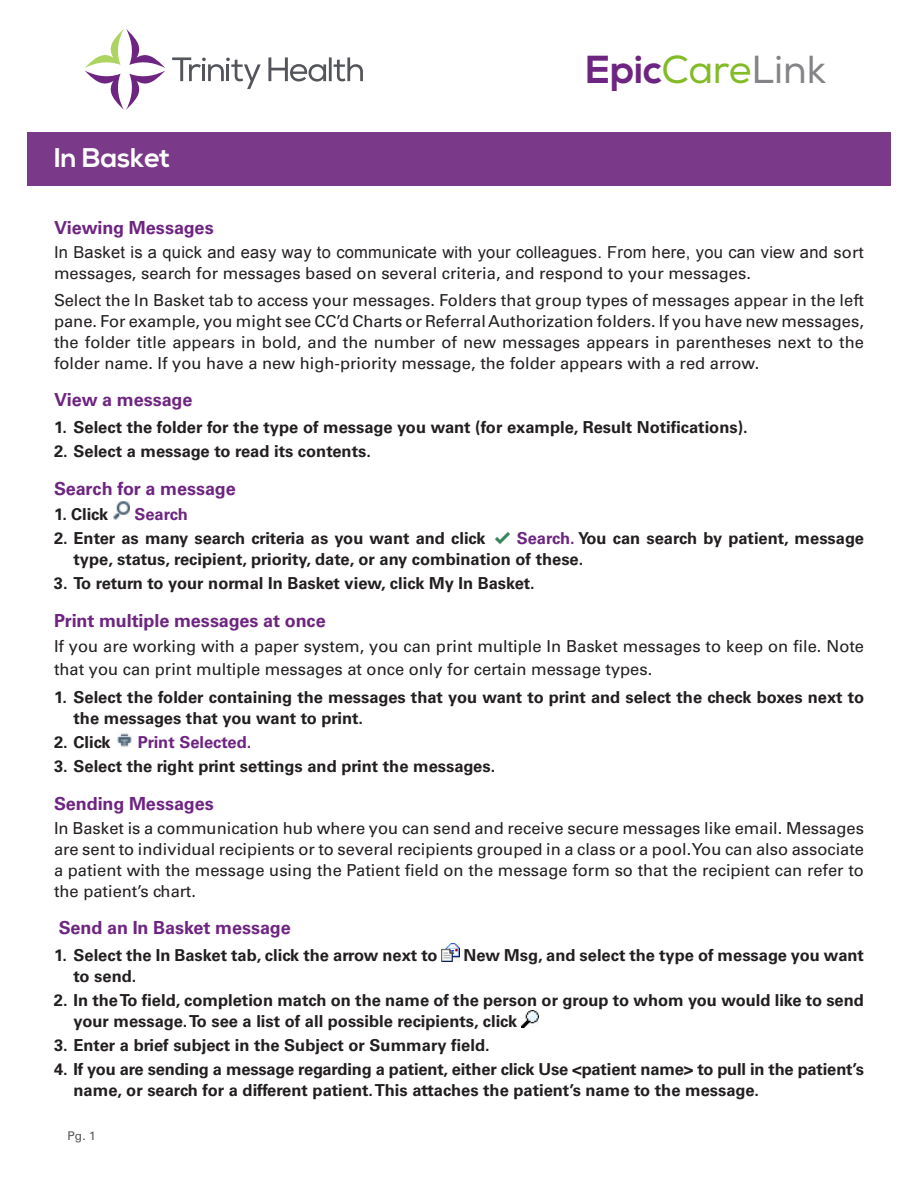
<style>
.page{position:relative;width:918px;height:1188px;background:#fff}
.page>*{position:absolute;margin:0;border:0;box-sizing:border-box;transform-origin:0 0}
.t1{font:700 39px "Nexa";color:#6e2581}
.t2{font:700 27px "Nexa";color:#fff}
.t3{font:700 18px "Univers LT Std";letter-spacing:-.005em;color:#6e2581}
.t4{font:700 16.5px/21px "Univers LT Std";color:#231f20}
.t5{font:16.5px/21px "Univers LT Std";color:#231f20}
.t6{font:16.5px "Arial";letter-spacing:.015em;color:#231f20}
.t7{font:700 16.5px "Univers LT Std";color:#6e2581}
.t8{font:12px "Univers LT Std";color:#54555a}
.s1{font-weight:400;color:#82bb27}
.s2{font-weight:400;color:#848488}
.s3{font-family:"Univers LT Std"}
.s4{color:#6e2581}
</style>
<div class="page">
<svg style="left:172px;top:57px;width:89px;height:32px"></svg>
<svg style="left:268px;top:57px;width:95px;height:25px"></svg>
<svg style="left:84px;top:29px;width:81px;height:81px"></svg>
<div style="left:27px;top:132px;width:864px;height:54px;background:#7b3989"></div>
<img style="left:113px;top:501px;width:17px;height:19px">
<img style="left:495px;top:532px;width:15px;height:12px">
<img style="left:117px;top:733px;width:15px;height:14px">
<img style="left:442px;top:943px;width:17px;height:18px">
<img style="left:522px;top:1010px;width:17px;height:17px">
<p class="t2" style="left:54px;top:142px;width:118px">In Basket</p>
<h1 class="t1" style="left:586px;top:47px;width:242px">Epic<span class="s1">Care</span><span class="s2">Link</span></h1>
<p class="t3" style="left:54px;top:217px;width:161px">Viewing Messages</p>
<p class="t6" style="left:54px;top:241px;width:812px">In Basket is a quick and easy way to communicate with your colleagues. From here, you can view and <span class="s3">sort</span></p>
<p class="t5" style="left:54px;top:259px;width:812px;line-height:27px">messages, search for messages based on several criteria, and respond to your messages.<br>Select the In Basket tab to access your messages. Folders that group types of messages appear in the left</p>
<p class="t5" style="left:54px;top:310px;width:812px;text-align:justify">pane. For example, you might see CC’d Charts or Referral Authorization folders. If you have new messages, the folder title appears in bold, and the number of new messages appears in parentheses next to the folder name. If you have a new high-priority message, the folder appears with a red arrow.</p>
<p class="t3" style="left:54px;top:389px;width:140px">View a message</p>
<p class="t4" style="left:54px;top:417px;width:695px">1. Select the folder for the type of message you want (for example, Result Notifcations).</p>
<p class="t4" style="left:54px;top:441px;width:318px">2. Select a message to read its contents.</p>
<p class="t3" style="left:54px;top:478px;width:183px">Search for a message</p>
<p class="t4" style="left:54px;top:504px;width:56px">1. Click</p>
<p class="t7" style="left:134px;top:505px;width:55px">Search</p>
<p class="t4" style="left:54px;top:528px;width:433px">2. Enter as many search criteria as you want and click</p>
<p class="t4" style="left:73px;top:528px;width:792px;text-indent:443px"><span class="s4">Search.</span> You can search by patient, message type, status, recipient, priority, date, or any combination of these.</p>
<p class="t4" style="left:54px;top:573px;width:482px">3. To return to your normal In Basket view, click My In Basket.</p>
<p class="t3" style="left:54px;top:610px;width:273px">Print multiple messages at once</p>
<p class="t5" style="left:54px;top:635px;width:812px;line-height:22.5px">If you are working with a paper system, you can print multiple In Basket messages to keep on fle. Note that you can print multiple messages at once only for certain message types.</p>
<p class="t4" style="left:74px;top:687px;width:792px;text-indent:-20px">1. Select the folder containing the messages that you want to print and select the check boxes next to the messages that you want to print.</p>
<p class="t4" style="left:54px;top:732px;width:58px">2. Click</p>
<p class="t7" style="left:138px;top:733px;width:115px">Print Selected.</p>
<p class="t4" style="left:54px;top:756px;width:443px">3. Select the right print settings and print the messages.</p>
<p class="t3" style="left:54px;top:793px;width:161px">Sending Messages</p>
<p class="t5" style="left:54px;top:817px;width:812px;text-align:justify">In Basket is a communication hub where you can send and receive secure messages like email. Messages are sent to individual recipients or to several recipients grouped in a class or a pool. You can also associate a patient with the message using the Patient feld on the message form so that the recipient can refer to the patient’s chart.</p>
<p class="t3" style="left:59px;top:917px;width:233px">Send an In Basket message</p>
<p class="t4" style="left:54px;top:945px;width:385px">1. Select the In Basket tab, click the arrow next to</p>
<p class="t4" style="left:464px;top:945px;width:402px">New Msg, and select the type of message you want</p>
<p class="t4" style="left:73px;top:966px;width:64px">to send.</p>
<p class="t4" style="left:73px;top:990px;width:792px;text-indent:-20px">2. In the To feld, completion match on the name of the person or group to whom you would like to send your message.To see a list of all possible recipients, click</p>
<p class="t4" style="left:54px;top:1035px;width:437px">3. Enter a brief subject in the Subject or Summary feld.</p>
<p class="t4" style="left:74px;top:1059px;width:792px;text-indent:-20px">4. If you are sending a message regarding a patient, either click Use &lt;patient name&gt; to pull in the patient’s name, or search for a different patient.This attaches the patient’s name to the message.</p>
<p class="t8" style="left:68px;top:1129px;width:30px">Pg. 1</p>
</div>
